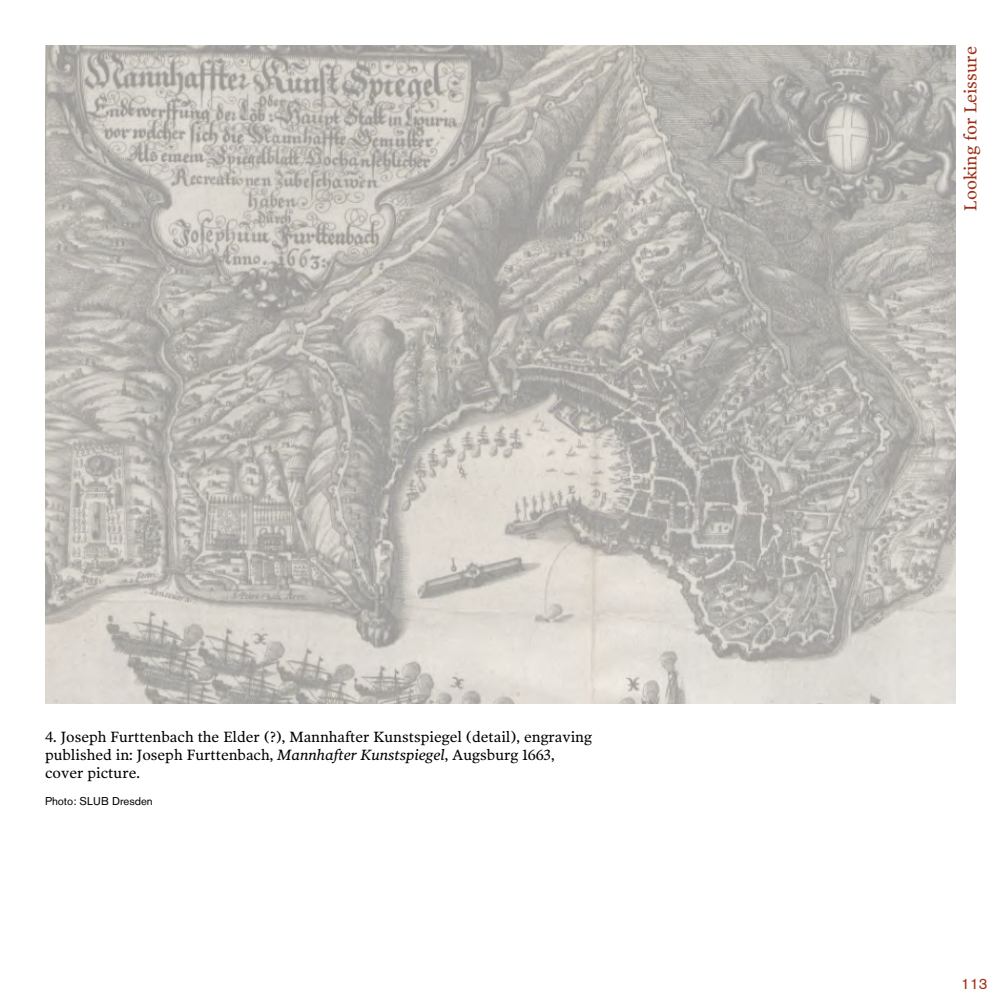
<style>
.page{position:relative;width:1000px;height:1000px;background:#fff}
.page>*{position:absolute;margin:0;border:0;box-sizing:border-box;transform-origin:0 0}
.t1{font:17.5px "Poynter CE Text Two L";color:#a02e16}
.t2{font:15px/18px "Poynter CE Text Two L";color:#000}
.t3{font:15px "Akzidenz Grotesk Pro";color:#a02e16}
.t4{font:11.25px "Akzidenz Grotesk Pro";color:#000}
.s1{font-style:italic}
</style>
<div class="page">
<img style="left:45px;top:45px;width:910px;height:658px">
<p class="t2" style="left:45px;top:727px;width:549px">4. Joseph Furttenbach the Elder (?), Mannhafter Kunstspiegel (detail), engraving published in: Joseph Furttenbach, <span class="s1">Mannhafter Kunstspiegel</span>, Augsburg 1663, cover picture.</p>
<p class="t4" style="left:45px;top:793px;width:109px">Photo: SLUB Dresden</p>
<p class="t1" style="left:959px;top:211px;width:166px;rotate:-90deg">Looking for Leissure</p>
<p class="t3" style="left:961px;top:974px;width:28px">113</p>
</div>
